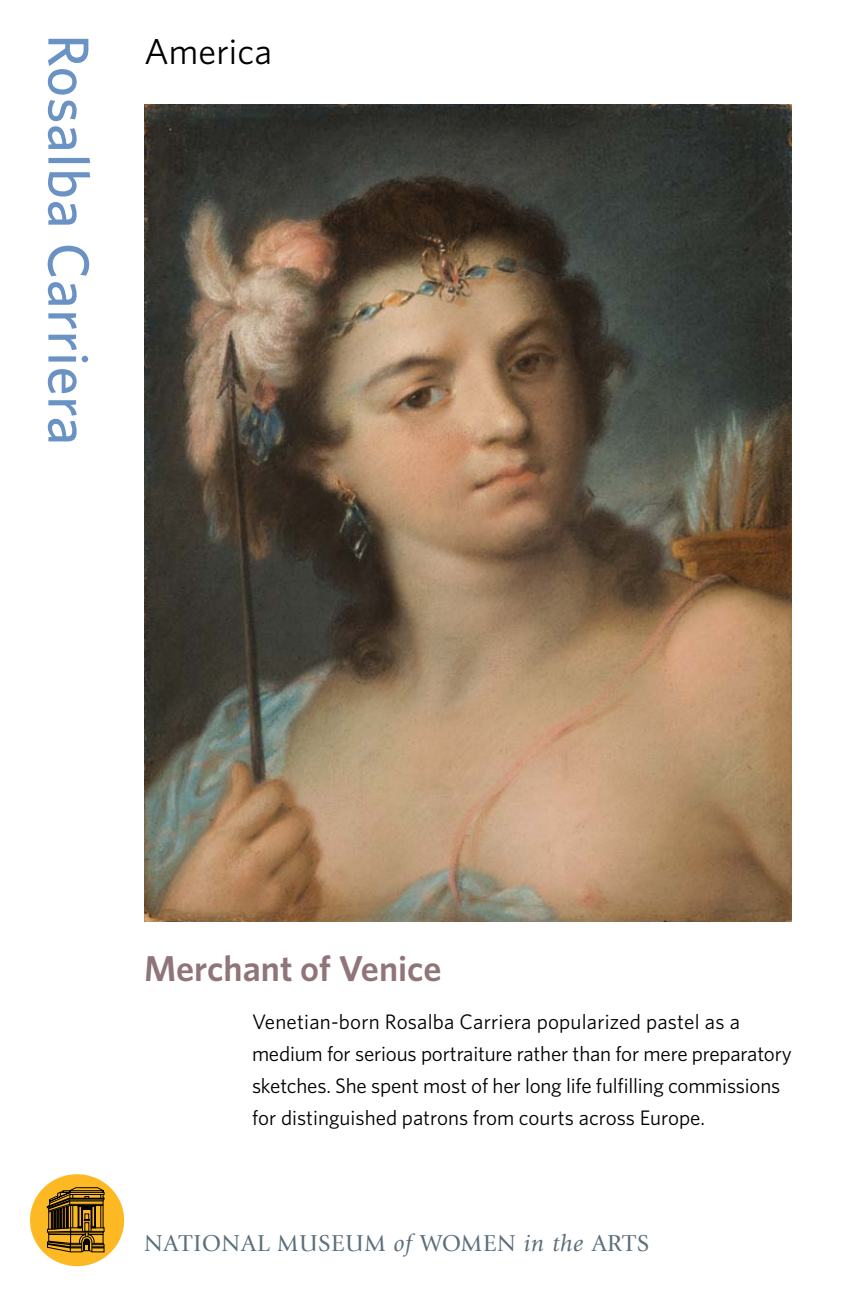
<style>
.page{position:relative;width:864px;height:1296px;background:#fff}
.page>*{position:absolute;margin:0;border:0;box-sizing:border-box;transform-origin:0 0}
.t1{font:500 58px "Whitney";letter-spacing:.01em;color:#6b92c4}
.t2{font:600 36px "Whitney";color:#907578}
.t3{font:36px "Whitney";letter-spacing:.005em;color:#000}
.t4{font:24px "Giovanni Std";letter-spacing:.035em;color:#5c6f7c}
.t5{font:21px/32px "Whitney";letter-spacing:-.01em;color:#000}
.s1{font-style:italic}
</style>
<div class="page">
<div style="left:30px;top:1174px;width:94px;height:92px;background:#fdb924;border-radius:50%"></div>
<svg style="left:47px;top:1187px;width:58px;height:65px"></svg>
<img style="left:144px;top:104px;width:648px;height:817px">
<h1 class="t1" style="left:104px;top:34px;width:413px;rotate:90deg">Rosalba Carriera</h1>
<h2 class="t3" style="left:144px;top:29px;width:130px">America</h2>
<h2 class="t2" style="left:144px;top:946px;width:299px">Merchant of Venice</h2>
<p class="t5" style="left:252px;top:1005px;width:541px">Venetian-born Rosalba Carriera popularized pastel as a medium for serious portraiture rather than for mere preparatory sketches. She spent most of her long life fulfilling commissions for distinguished patrons from courts across Europe.</p>
<p class="t4" style="left:144px;top:1230px;width:507px">NATIONAL MUSEUM <span class="s1">of</span> WOMEN <span class="s1">in the</span> ARTS</p>
</div>
